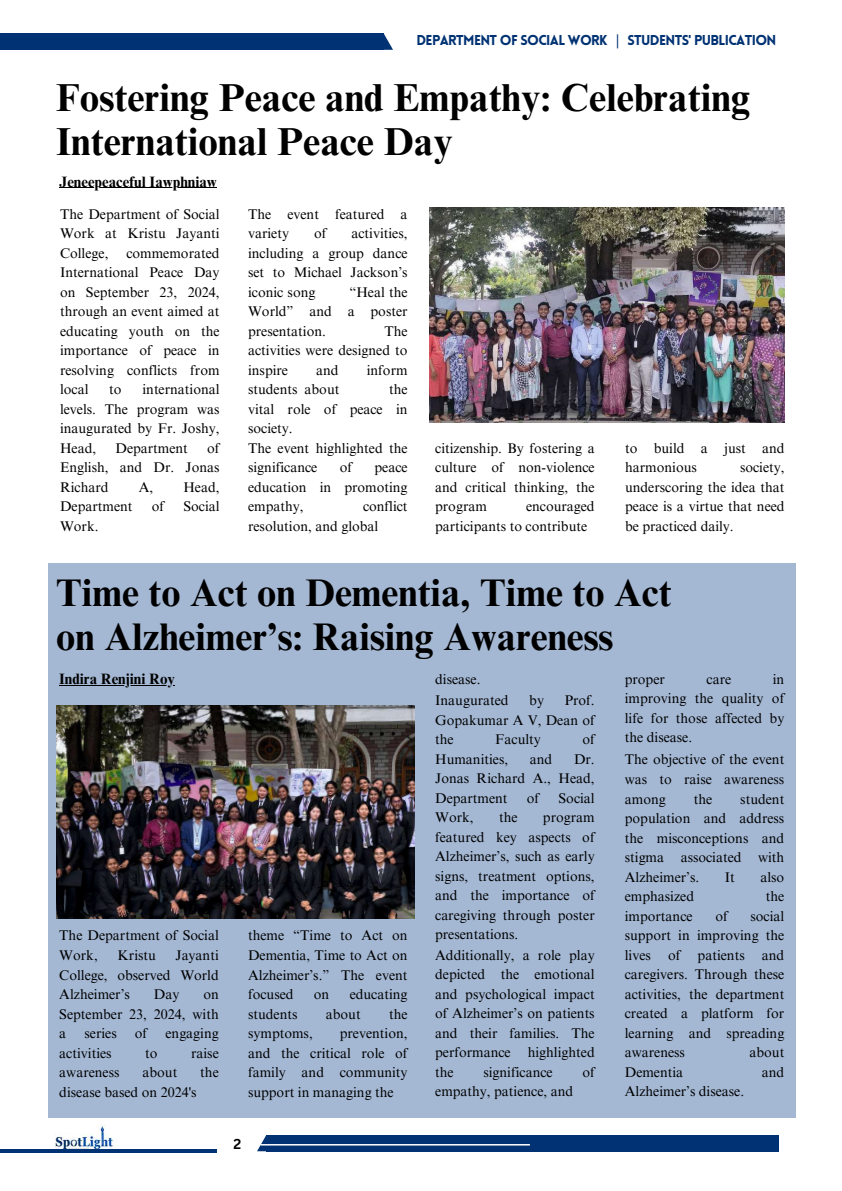
<style>
.page{position:relative;width:842px;height:1191px;background:#fff}
.page>*{position:absolute;margin:0;border:0;box-sizing:border-box;transform-origin:0 0}
.t1{font:700 39px/43.5px "Times NRMT Pro";color:#000}
.t2{font:700 38.5px/43.5px "Times NRMT Pro";color:#000}
.t3{font:700 15px "Times NRMT Pro";color:#000}
.t4{font:14px/19.5px "Times NRMT Pro";color:#000;text-align:justify}
.t5{font:900 14px "Lovelo";letter-spacing:-.045em;color:#013273}
.t6{font:700 14px "Canva Sans";color:#000}
.s1{font-family:"Noto Sans";font-weight:400}
</style>
<div class="page">
<div style="left:48px;top:563px;width:748px;height:554px;background:#a4b8d4"></div>
<svg style="left:257px;top:1135px;width:9px;height:16px"></svg>
<div style="left:266px;top:1135px;width:513px;height:16px;background:#013273"></div>
<img style="left:54px;top:1125px;width:61px;height:24px">
<hr style="left:0;top:1149px;width:217px;height:3px;background:#013273">
<hr style="left:260px;top:1143px;width:270px;height:2px;background:#fff">
<div style="left:0;top:34px;width:384px;height:16px;background:#013273"></div>
<svg style="left:384px;top:34px;width:9px;height:16px"></svg>
<img style="left:56px;top:705px;width:358px;height:213px">
<img style="left:429px;top:208px;width:356px;height:214px">
<hr style="left:59px;top:187px;width:158px;height:1px;background:#000">
<hr style="left:59px;top:685px;width:116px;height:1px;background:#000">
<p class="t5" style="left:416px;top:34px;width:361px">DEPARTMENT OF SOCIAL WORK <span class="s1">|</span> STUDENTs' PUBLICATION</p>
<h1 class="t1" style="left:56px;top:81px;width:695px">Fostering Peace and Empathy: Celebrating<br>International Peace Day</h1>
<p class="t3" style="left:59px;top:176px;width:159px">Jeneepeaceful Iawphniaw</p>
<p class="t4" style="left:60px;top:206px;width:161px">The Department of Social Work at Kristu Jayanti College,</p>
<p class="t4" style="left:60px;top:245px;width:161px;text-indent:66px">commemorated International Peace Day on September 23, 2024, through an event aimed at educating youth on the importance of peace in resolving conflicts from local</p>
<p class="t4" style="left:60px;top:381px;width:161px;text-indent:82px">international levels. The program was inaugurated by Fr. Joshy, Head,</p>
<p class="t4" style="left:109px;top:381px;width:14px">to</p>
<p class="t4" style="left:60px;top:440px;width:161px;text-indent:147px">of English, and Dr. Jonas Richard</p>
<p class="t4" style="left:115px;top:440px;width:74px">Department</p>
<p class="t4" style="left:139px;top:479px;width:16px">A,</p>
<p class="t4" style="left:183px;top:479px;width:38px">Head,</p>
<p class="t4" style="left:60px;top:498px;width:74px">Department</p>
<p class="t4" style="left:152px;top:498px;width:14px">of</p>
<p class="t4" style="left:183px;top:498px;width:38px">Social</p>
<p class="t4" style="left:60px;top:518px;width:40px">Work.</p>
<p class="t4" style="left:248px;top:206px;width:161px">The event featured a variety</p>
<p class="t4" style="left:248px;top:225px;width:161px;text-indent:103px">activities, including a group dance set to Michael Jackson’s iconic song</p>
<p class="t4" style="left:314px;top:225px;width:14px">of</p>
<p class="t4" style="left:248px;top:284px;width:161px;text-indent:101px">“Heal the World” and a poster presentation.</p>
<p class="t4" style="left:248px;top:323px;width:161px;text-indent:136px">The activities were designed to inspire</p>
<p class="t4" style="left:316px;top:362px;width:24px">and</p>
<p class="t4" style="left:367px;top:362px;width:42px">inform</p>
<p class="t4" style="left:248px;top:381px;width:93px">students about</p>
<p class="t4" style="left:248px;top:381px;width:161px;text-align:left;text-indent:141px">the vital role of peace in society.<br>The event highlighted the significance</p>
<p class="t4" style="left:340px;top:459px;width:14px">of</p>
<p class="t4" style="left:248px;top:459px;width:161px;text-indent:126px">peace education in promoting empathy,</p>
<p class="t4" style="left:248px;top:498px;width:161px;text-indent:115px">conflict resolution, and global</p>
<p class="t4" style="left:435px;top:440px;width:161px">citizenship. By fostering a culture of non-violence and critical thinking, the program</p>
<p class="t4" style="left:435px;top:498px;width:161px;text-indent:91px">encouraged participants to contribute</p>
<p class="t4" style="left:625px;top:440px;width:161px">to build a just and harmonious</p>
<p class="t4" style="left:625px;top:459px;width:161px;text-indent:115px">society, underscoring the idea that peace is a virtue that need be practiced daily.</p>
<h2 class="t2" style="left:56px;top:576px;width:617px">Time to Act on Dementia, Time to Act on Alzheimer’s: Raising Awareness</h2>
<p class="t3" style="left:59px;top:673px;width:117px">Indira Renjini Roy</p>
<p class="t4" style="left:625px;top:671px;width:161px;text-indent:148px">in improving the quality of life for those affected by the disease.</p>
<p class="t4" style="left:435px;top:671px;width:47px">disease.</p>
<p class="t4" style="left:625px;top:671px;width:42px">proper</p>
<p class="t4" style="left:706px;top:671px;width:26px">care</p>
<p class="t4" style="left:435px;top:692px;width:161px;text-indent:129px">Prof.<br>Gopakumar A V, Dean of the</p>
<p class="t4" style="left:435px;top:692px;width:75px">Inaugurated</p>
<p class="t4" style="left:529px;top:692px;width:16px">by</p>
<p class="t4" style="left:495px;top:731px;width:47px">Faculty</p>
<p class="t4" style="left:582px;top:731px;width:14px">of</p>
<p class="t4" style="left:435px;top:750px;width:75px">Humanities,</p>
<p class="t4" style="left:530px;top:750px;width:24px">and</p>
<p class="t4" style="left:435px;top:750px;width:161px;text-indent:139px">Dr.<br>Jonas Richard A., Head, Department</p>
<p class="t4" style="left:625px;top:751px;width:161px">The objective of the event was to raise awareness among</p>
<p class="t4" style="left:527px;top:789px;width:14px">of</p>
<p class="t4" style="left:559px;top:789px;width:38px">Social</p>
<p class="t4" style="left:625px;top:790px;width:161px;text-indent:115px">student population and address the misconceptions and stigma associated with Alzheimer’s.</p>
<p class="t4" style="left:694px;top:790px;width:20px">the</p>
<p class="t4" style="left:435px;top:809px;width:40px">Work,</p>
<p class="t4" style="left:499px;top:809px;width:20px">the</p>
<p class="t4" style="left:435px;top:809px;width:161px;text-indent:108px">program featured key aspects of Alzheimer’s, such as early signs, treatment options, and the importance of caregiving through poster presentations.</p>
<p class="t4" style="left:725px;top:868px;width:12px">It</p>
<p class="t4" style="left:760px;top:868px;width:25px">also</p>
<p class="t4" style="left:625px;top:888px;width:71px">emphasized</p>
<p class="t4" style="left:766px;top:888px;width:20px">the</p>
<p class="t4" style="left:625px;top:907px;width:69px">importance</p>
<p class="t4" style="left:715px;top:907px;width:14px">of</p>
<p class="t4" style="left:625px;top:907px;width:161px;text-indent:126px">social support in improving the lives of patients and caregivers. Through these activities, the department created a platform for learning and spreading awareness</p>
<p class="t4" style="left:59px;top:927px;width:161px">The Department of Social<br>Work,</p>
<p class="t4" style="left:248px;top:927px;width:161px">theme “Time to Act on Dementia, Time to Act on Alzheimer’s.” The event focused</p>
<p class="t4" style="left:435px;top:946px;width:161px">Additionally, a role play depicted the emotional and psychological impact of Alzheimer’s on patients and their families. The performance highlighted the</p>
<p class="t4" style="left:59px;top:947px;width:161px;text-indent:116px">Jayanti College, observed World Alzheimer’s</p>
<p class="t4" style="left:117px;top:947px;width:40px">Kristu</p>
<p class="t4" style="left:314px;top:986px;width:17px">on</p>
<p class="t4" style="left:350px;top:986px;width:59px">educating</p>
<p class="t4" style="left:154px;top:986px;width:27px">Day</p>
<p class="t4" style="left:59px;top:986px;width:161px;text-indent:144px">on September 23, 2024, with a</p>
<p class="t4" style="left:248px;top:1005px;width:51px">students</p>
<p class="t4" style="left:326px;top:1005px;width:36px">about</p>
<p class="t4" style="left:389px;top:1005px;width:20px">the</p>
<p class="t4" style="left:248px;top:1025px;width:66px">symptoms,</p>
<p class="t4" style="left:85px;top:1025px;width:34px">series</p>
<p class="t4" style="left:135px;top:1025px;width:14px">of</p>
<p class="t4" style="left:165px;top:1025px;width:55px">engaging</p>
<p class="t4" style="left:59px;top:1044px;width:54px">activities</p>
<p class="t4" style="left:145px;top:1044px;width:14px">to</p>
<p class="t4" style="left:191px;top:1044px;width:29px">raise</p>
<p class="t4" style="left:59px;top:1064px;width:62px">awareness</p>
<p class="t4" style="left:142px;top:1064px;width:36px">about</p>
<p class="t4" style="left:200px;top:1064px;width:20px">the</p>
<p class="t4" style="left:59px;top:1083px;width:139px">disease based on 2024's</p>
<p class="t4" style="left:248px;top:1025px;width:161px;text-indent:92px">prevention, and the critical role of family and community support in managing the</p>
<p class="t4" style="left:749px;top:1044px;width:36px">about</p>
<p class="t4" style="left:483px;top:1063px;width:71px">significance</p>
<p class="t4" style="left:582px;top:1063px;width:14px">of</p>
<p class="t4" style="left:435px;top:1083px;width:140px">empathy, patience, and</p>
<p class="t4" style="left:625px;top:1063px;width:60px">Dementia</p>
<p class="t4" style="left:762px;top:1063px;width:24px">and</p>
<p class="t4" style="left:625px;top:1083px;width:121px">Alzheimer’s disease.</p>
<p class="t6" style="left:234px;top:1134px;width:9px">2</p>
</div>
